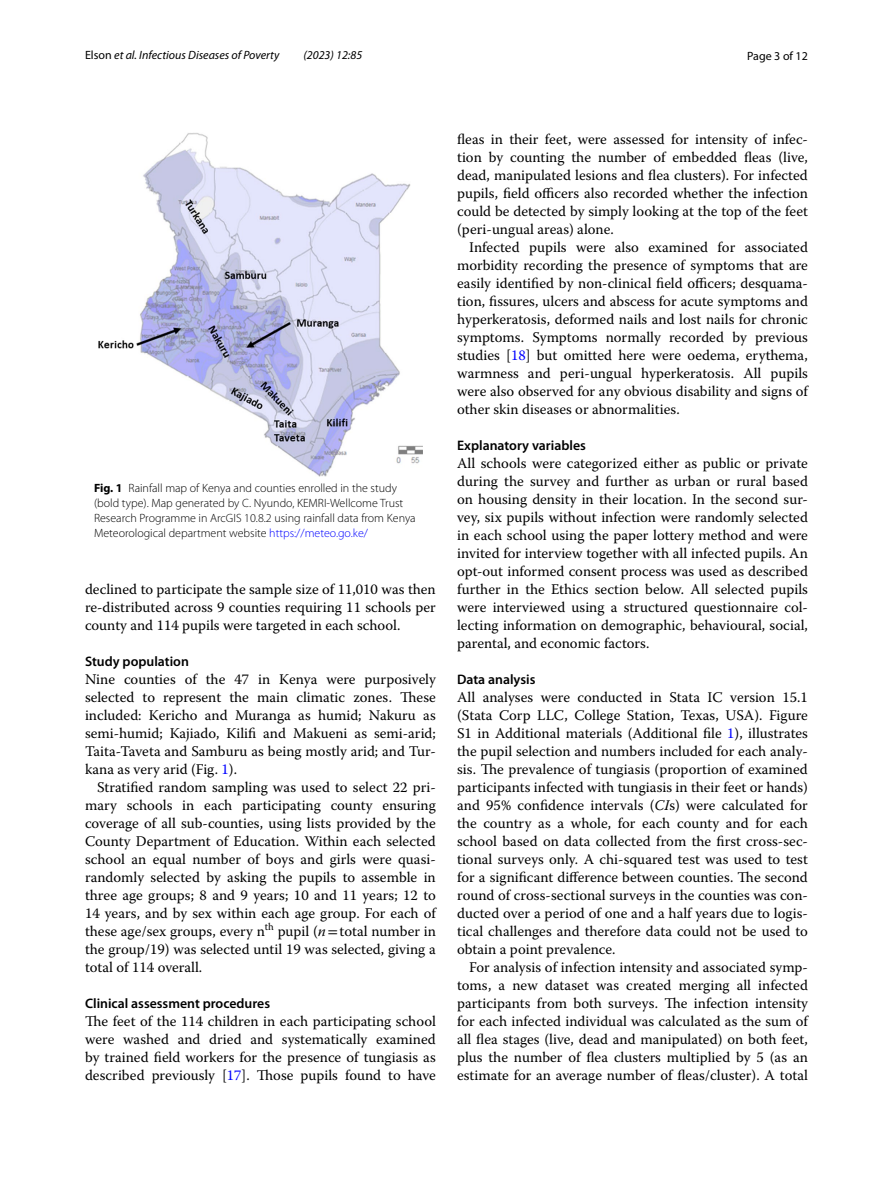
<style>
.page{position:relative;width:893px;height:1187px;background:#fff}
.page>*{position:absolute;margin:0;border:0;box-sizing:border-box;transform-origin:0 0}
.t1{font:14.7px/18px "Warnock Pro";color:#000;text-align:justify}
.t2{font:600 13.8px "Myriad Pro";color:#000}
.t3{font:300 12px/15px "Myriad Pro";color:#000}
.t4{font:italic 12px "Myriad Pro";color:#000}
.t5{font:12px "Myriad Pro";color:#000}
.s1{font-style:normal}
.s2{font-weight:700}
.s3{color:#00f}
.s4{font-style:italic}
.s5{font-family:"STIX"}
</style>
<div class="page">
<img style="left:99px;top:133px;width:323px;height:343px">
<p class="t4" style="left:85px;top:48px;width:196px"><span class="s1">Elson</span> et al. Infectious Diseases of Poverty</p>
<p class="t4" style="left:304px;top:48px;width:60px">(2023) 12:85</p>
<p class="t5" style="left:747px;top:48px;width:62px">Page 3 of 12</p>
<p class="t3" style="left:94px;top:480px;width:323px"><span class="s2">Fig. 1</span> Rainfall map of Kenya and counties enrolled in the study (bold type). Map generated by C. Nyundo, KEMRI-Wellcome Trust Research Programme in ArcGIS 10.8.2 using rainfall data from Kenya Meteorological department website <span class="s3">https://meteo.go.ke/</span></p>
<p class="t1" style="left:85px;top:579px;width:352px">declined to participate the sample size of 11,010 was then re-distributed across 9 counties requiring 11 schools per county and 114 pupils were targeted in each school.</p>
<p class="t2" style="left:85px;top:652px;width:105px">Study population</p>
<p class="t1" style="left:85px;top:669px;width:352px">Nine counties of the 47 in Kenya were purposively selected to represent the main climatic zones. These included: Kericho and Muranga as humid; Nakuru as semi-humid; Kajiado, Kilifi and Makueni as semi-arid; Taita-Taveta and Samburu as being mostly arid; and Tur&shy;kana as very arid (Fig. <span class="s3">1</span>).</p>
<p class="t1" style="left:85px;top:777px;width:352px;text-indent:12px">Stratified random sampling was used to select 22 pri&shy;mary schools in each participating county ensuring coverage of all sub-counties, using lists provided by the County Department of Education. Within each selected school an equal number of boys and girls were quasi&shy;randomly selected by asking the pupils to assemble in three age groups; 8 and 9 years; 10 and 11 years; 12 to 14 years, and by sex within each age group. For each of these age/sex groups, every n<sup>th</sup> pupil (<span class="s4">n</span><span class="s5">=</span>total number in the group/19) was selected until 19 was selected, giving a total of 114 overall.</p>
<p class="t2" style="left:85px;top:994px;width:187px">Clinical assessment procedures</p>
<p class="t1" style="left:85px;top:1011px;width:352px">The feet of the 114 children in each participating school were washed and dried and systematically examined by trained field workers for the presence of tungiasis as described previously [<span class="s3">17</span>]. Those pupils found to have</p>
<p class="t1" style="left:457px;top:130px;width:352px">fleas in their feet, were assessed for intensity of infec&shy;tion by counting the number of embedded fleas (live, dead, manipulated lesions and flea clusters). For infected pupils, field officers also recorded whether the infection could be detected by simply looking at the top of the feet (peri-ungual areas) alone.</p>
<p class="t1" style="left:457px;top:238px;width:352px;text-indent:12px">Infected pupils were also examined for associated morbidity recording the presence of symptoms that are easily identified by non-clinical field officers; desquama&shy;tion, fissures, ulcers and abscess for acute symptoms and hyperkeratosis, deformed nails and lost nails for chronic symptoms. Symptoms normally recorded by previous studies [<span class="s3">18</span>] but omitted here were oedema, erythema, warmness and peri-ungual hyperkeratosis. All pupils were also observed for any obvious disability and signs of other skin diseases or abnormalities.</p>
<p class="t2" style="left:457px;top:436px;width:130px">Explanatory variables</p>
<p class="t1" style="left:457px;top:454px;width:352px">All schools were categorized either as public or private during the survey and further as urban or rural based on housing density in their location. In the second sur&shy;vey, six pupils without infection were randomly selected in each school using the paper lottery method and were invited for interview together with all infected pupils. An opt-out informed consent process was used as described further in the Ethics section below. All selected pupils were interviewed using a structured questionnaire col&shy;lecting information on demographic, behavioural, social, parental, and economic factors.</p>
<p class="t2" style="left:457px;top:670px;width:80px">Data analysis</p>
<p class="t1" style="left:457px;top:688px;width:352px">All analyses were conducted in Stata IC version 15.1 (Stata Corp LLC, College Station, Texas, USA). Figure S1 in Additional materials (Additional file <span class="s3">1</span>), illustrates the pupil selection and numbers included for each analy&shy;sis. The prevalence of tungiasis (proportion of examined participants infected with tungiasis in their feet or hands) and 95% confidence intervals (<span class="s4">CI</span>s) were calculated for the country as a whole, for each county and for each school based on data collected from the first cross-sec&shy;tional surveys only. A chi-squared test was used to test for a significant difference between counties. The second round of cross-sectional surveys in the counties was con&shy;ducted over a period of one and a half years due to logis&shy;tical challenges and therefore data could not be used to obtain a point prevalence.</p>
<p class="t1" style="left:457px;top:958px;width:352px;text-indent:12px">For analysis of infection intensity and associated symp&shy;toms, a new dataset was created merging all infected participants from both surveys. The infection intensity for each infected individual was calculated as the sum of all flea stages (live, dead and manipulated) on both feet, plus the number of flea clusters multiplied by 5 (as an estimate for an average number of fleas/cluster). A total</p>
</div>
